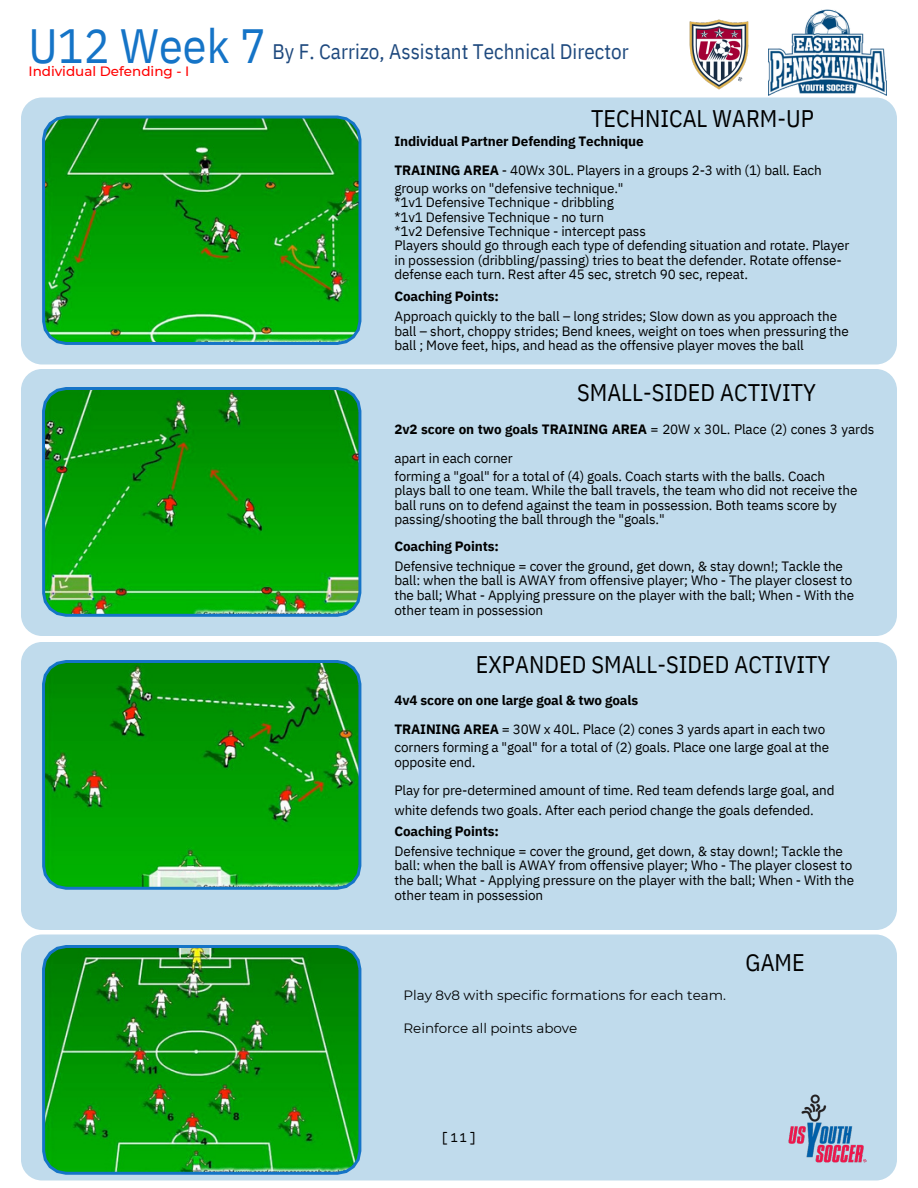
<style>
.page{position:relative;width:918px;height:1188px;background:#fff}
.page>*{position:absolute;margin:0;border:0;box-sizing:border-box;transform-origin:0 0}
.t1{font:48px "IBM Plex Sans Cond";color:#1574c7}
.t2{font:24px "IBM Plex Sans Cond";color:#000}
.t3{font:21px "IBM Plex Sans Cond";color:#1e497e}
.t4{font:15px "Courier Prime";color:#000}
.t5{font:13.5px/29.2px "IBM Plex Sans";letter-spacing:-.01em;color:#000}
.t6{font:700 13.5px/29.2px "IBM Plex Sans";letter-spacing:-.01em;color:#000}
.t7{font:13.5px "Montserrat";color:#000}
.t8{font:500 13.5px "Montserrat";color:#f00}
.s1{font-weight:400}
.s2{font-weight:700}
</style>
<div class="page">
<div style="left:21px;top:934px;width:876px;height:247px;background:#c0dbec"></div>
<div style="left:21px;top:642px;width:876px;height:288px;background:#c0dbec"></div>
<div style="left:21px;top:369px;width:876px;height:267px;background:#c0dbec"></div>
<div style="left:21px;top:94px;width:876px;height:271px;background:#c0dbec"></div>
<svg style="left:42px;top:116px;width:319px;height:229px;background:#109c15"></svg>
<svg style="left:42px;top:660px;width:319px;height:230px;background:#109b16"></svg>
<svg style="left:42px;top:387px;width:319px;height:230px;background:#0f9c14"></svg>
<img style="left:42px;top:945px;width:319px;height:230px">
<img style="left:782px;top:1088px;width:92px;height:82px">
<img style="left:768px;top:9px;width:118px;height:87px">
<img style="left:683px;top:19px;width:73px;height:78px">
<p class="t1" style="left:28px;top:13px;width:239px">U12 Week 7</p>
<h2 class="t8" style="left:28px;top:63px;width:162px">Individual Defending - I</h2>
<p class="t3" style="left:272px;top:37px;width:358px">By F. Carrizo, Assistant Technical Director</p>
<p class="t2" style="left:591px;top:102px;width:224px">TECHNICAL WARM-UP</p>
<p class="t6" style="left:395px;top:126px;width:429px">Individual Partner Defending Technique<br>TRAINING AREA <span class="s1">- 40Wx 30L. Players in a groups 2-3 with (1) ball. Each</span></p>
<p class="t5" style="left:395px;top:173px;width:231px">group works on "defensive technique."</p>
<p class="t5" style="left:395px;top:188px;width:221px">*1v1 Defensive Technique - dribbling</p>
<p class="t5" style="left:395px;top:202px;width:211px">*1v1 Defensive Technique - no turn</p>
<p class="t5" style="left:395px;top:216px;width:253px">*1v2 Defensive Technique - intercept pass</p>
<p class="t5" style="left:395px;top:231px;width:457px">Players should go through each type of defending situation and rotate. Player</p>
<p class="t5" style="left:395px;top:245px;width:449px">in possession (dribbling/passing) tries to beat the defender. Rotate offense-</p>
<h2 class="t5" style="left:395px;top:260px;width:355px">defense each turn. Rest after 45 sec, stretch 90 sec, repeat.</h2>
<p class="t6" style="left:395px;top:281px;width:106px">Coaching Points:</p>
<p class="t5" style="left:395px;top:301px;width:444px">Approach quickly to the ball – long strides; Slow down as you approach the</p>
<p class="t5" style="left:395px;top:316px;width:456px">ball – short, choppy strides; Bend knees, weight on toes when pressuring the</p>
<p class="t5" style="left:395px;top:331px;width:411px">ball ; Move feet, hips, and head as the offensive player moves the ball</p>
<p class="t2" style="left:577px;top:377px;width:240px">SMALL-SIDED ACTIVITY</p>
<p class="t5" style="left:395px;top:414px;width:481px"><span class="s2">2v2 score on two goals TRAINING AREA</span> = 20W x 30L. Place (2) cones 3 yards apart in each corner</p>
<p class="t5" style="left:395px;top:461px;width:432px">forming a "goal" for a total of (4) goals. Coach starts with the balls. Coach</p>
<p class="t5" style="left:395px;top:476px;width:464px">plays ball to one team. While the ball travels, the team who did not receive the</p>
<p class="t5" style="left:395px;top:490px;width:444px">ball runs on to defend against the team in possession. Both teams score by</p>
<p class="t5" style="left:395px;top:504px;width:272px">passing/shooting the ball through the "goals."</p>
<p class="t6" style="left:395px;top:531px;width:106px">Coaching Points:</p>
<p class="t5" style="left:395px;top:551px;width:450px">Defensive technique = cover the ground, get down, &amp; stay down!; Tackle the</p>
<p class="t5" style="left:395px;top:566px;width:459px">ball: when the ball is AWAY from offensive player; Who - The player closest to</p>
<p class="t5" style="left:395px;top:580px;width:461px">the ball; What - Applying pressure on the player with the ball; When - With the</p>
<p class="t5" style="left:395px;top:595px;width:150px">other team in possession</p>
<p class="t2" style="left:476px;top:648px;width:356px">EXPANDED SMALL-SIDED ACTIVITY</p>
<p class="t6" style="left:395px;top:685px;width:432px">4v4 score on one large goal &amp; two goals<br>TRAINING AREA <span class="s1">= 30W x 40L. Place (2) cones 3 yards apart in each two</span></p>
<p class="t5" style="left:395px;top:733px;width:436px">corners forming a "goal" for a total of (2) goals. Place one large goal at the</p>
<p class="t5" style="left:395px;top:747px;width:83px">opposite end.</p>
<p class="t5" style="left:395px;top:775px;width:442px">Play for pre-determined amount of time. Red team defends large goal, and</p>
<p class="t5" style="left:395px;top:796px;width:421px">white defends two goals. After each period change the goals defended.</p>
<p class="t6" style="left:395px;top:816px;width:106px">Coaching Points:</p>
<p class="t5" style="left:395px;top:836px;width:450px">Defensive technique = cover the ground, get down, &amp; stay down!; Tackle the</p>
<h2 class="t5" style="left:395px;top:851px;width:459px">ball: when the ball is AWAY from offensive player; Who - The player closest to</h2>
<p class="t5" style="left:395px;top:865px;width:461px">the ball; What - Applying pressure on the player with the ball; When - With the</p>
<p class="t5" style="left:395px;top:880px;width:150px">other team in possession</p>
<p class="t7" style="left:404px;top:987px;width:324px">Play 8v8 with specific formations for each team.</p>
<p class="t7" style="left:404px;top:1020px;width:175px">Reinforce all points above</p>
<p class="t2" style="left:746px;top:947px;width:61px">GAME</p>
<h5 class="t4" style="left:441px;top:1131px;width:37px">[11]</h5>
</div>
